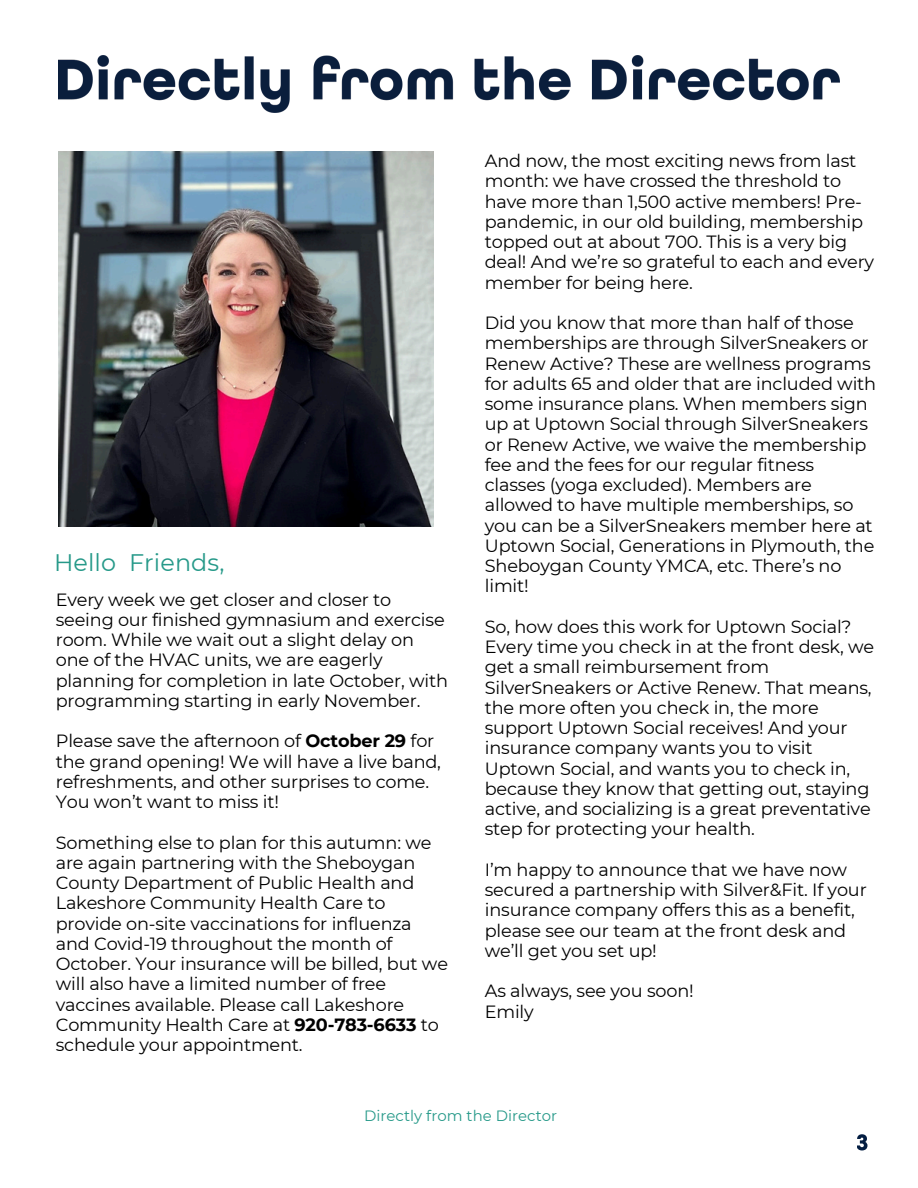
<style>
.page{position:relative;width:918px;height:1188px;background:#fff}
.page>*{position:absolute;margin:0;border:0;box-sizing:border-box;transform-origin:0 0}
.t1{font:23.85px "Montserrat";letter-spacing:.005em;color:#269989}
.t2{font:17.7px/20.2px "Montserrat";letter-spacing:-.01em;color:#000}
.t3{font:14.85px "Montserrat";letter-spacing:.005em;color:#269989}
.s1{font-weight:700}
</style>
<div class="page">
<img style="left:58px;top:55px;width:782px;height:58px">
<svg style="left:857px;top:1134px;width:10px;height:17px"></svg>
<img style="left:58px;top:151px;width:376px;height:376px">
<h1 class="t1" style="left:54px;top:548px;width:64px">Hello</h1>
<h2 class="t1" style="left:129px;top:548px;width:97px">Friends,</h2>
<h2 class="t2" style="left:56px;top:589px;width:394px">Every week we get closer and closer to seeing our finished gymnasium and exercise room. While we wait out a slight delay on one of the HVAC units, we are eagerly planning for completion in late October, with programming starting in early November.</h2>
<h2 class="t2" style="left:56px;top:731px;width:387px">Please save the afternoon of <span class="s1">October 29</span> for the grand opening! We will have a live band, refreshments, and other surprises to come.<br>You won’t want to miss it!</h2>
<h2 class="t2" style="left:56px;top:832px;width:394px">Something else to plan for this autumn: we are again partnering with the Sheboygan County Department of Public Health and Lakeshore Community Health Care to provide on-site vaccinations for influenza and Covid-19 throughout the month of October. Your insurance will be billed, but we will also have a limited number of free vaccines available. Please call Lakeshore Community Health Care at <span class="s1">920-783-6633</span> to schedule your appointment.</h2>
<h2 class="t2" style="left:485px;top:151px;width:391px">And now, the most exciting news from last month: we have crossed the threshold to have more than 1,500 active members! Pre&shy;pandemic, in our old building, membership topped out at about 700. This is a very big deal! And we’re so grateful to each and every member for being here.</h2>
<h2 class="t2" style="left:485px;top:313px;width:393px">Did you know that more than half of those memberships are through SilverSneakers or Renew Active? These are wellness programs for adults 65 and older that are included with some insurance plans. When members sign up at Uptown Social through SilverSneakers or Renew Active, we waive the membership fee and the fees for our regular fitness classes (yoga excluded). Members are allowed to have multiple memberships, so you can be a SilverSneakers member here at Uptown Social, Generations in Plymouth, the Sheboygan County YMCA, etc. There’s no limit!</h2>
<h2 class="t2" style="left:485px;top:616px;width:391px">So, how does this work for Uptown Social?<br>Every time you check in at the front desk, we get a small reimbursement from SilverSneakers or Active Renew. That means, the more often you check in, the more support Uptown Social receives! And your insurance company wants you to visit Uptown Social, and wants you to check in, because they know that getting out, staying active, and socializing is a great preventative step for protecting your health.</h2>
<p class="t2" style="left:485px;top:859px;width:383px">I’m happy to announce that we have now secured a partnership with Silver&amp;Fit. If your insurance company offers this as a benefit, please see our team at the front desk and we’ll get you set up!</p>
<p class="t2" style="left:485px;top:981px;width:210px">As always, see you soon!<br>Emily</p>
<h2 class="t3" style="left:364px;top:1107px;width:195px">Directly from the Director</h2>
</div>
